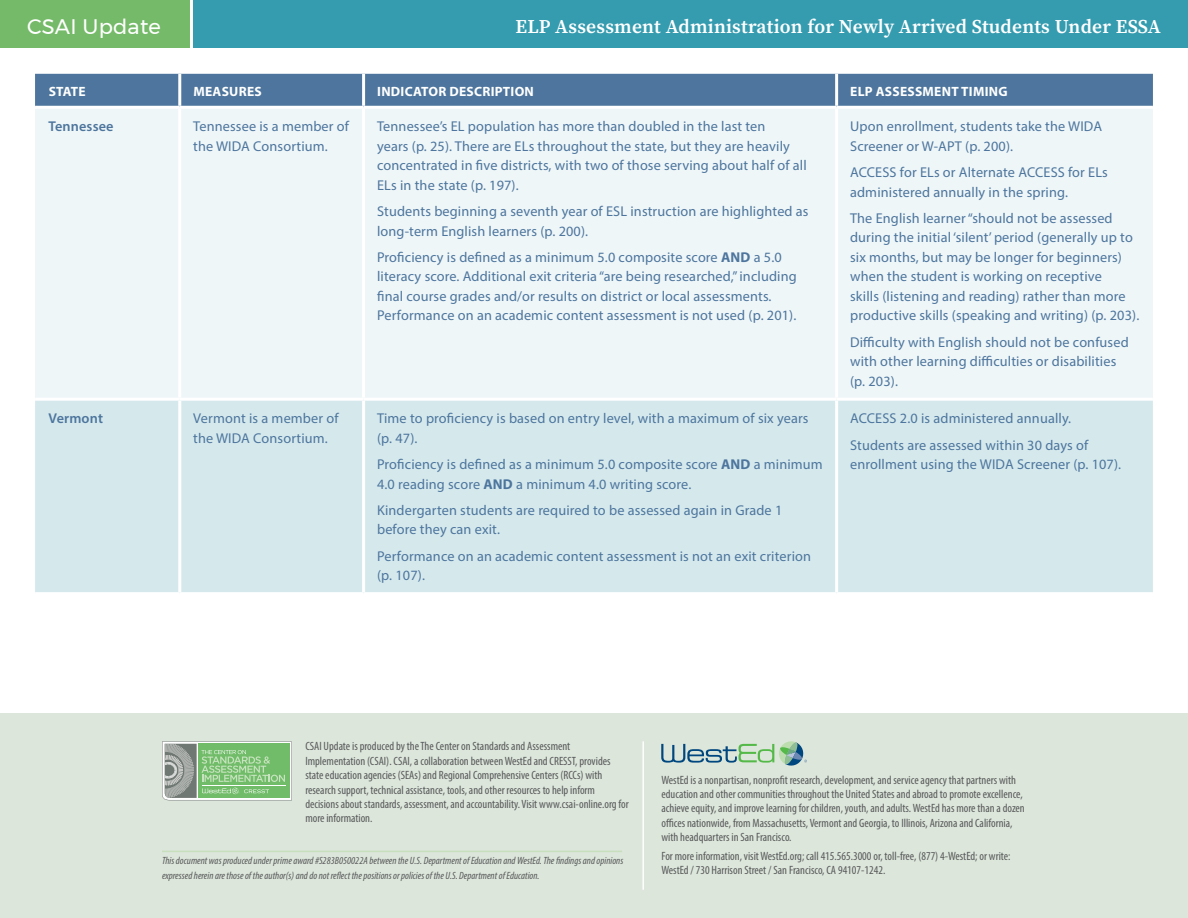
<style>
.page{position:relative;width:1188px;height:918px;background:#fff}
.page>*{position:absolute;margin:0;border:0;box-sizing:border-box;transform-origin:0 0}
.t1{font:21px "Montserrat";letter-spacing:.01em;color:#fff}
.t2{font:600 19.5px "Source Serif Pro";letter-spacing:.01em;color:#fff}
.Table_cell{font:14.25px/19.5px "Myriad Pro";letter-spacing:.01em;color:#4d759d}
.Table_cell-2{font:600 14.25px "Myriad Pro";letter-spacing:.01em;color:#4d759d}
.Table_column_heading{font:700 13.5px "Myriad Pro";letter-spacing:.02em;color:#fff}
.t3{font:condensed 12px/14.4px "Myriad Pro";color:#58595b}
.t4{font:italic condensed 10.5px/15px "Myriad Pro";color:#58595b}
.s1{font-weight:700}
</style>
<div class="page">
<div style="left:193px;top:0;width:995px;height:48px;background:#359cb0"></div>
<div style="left:0;top:0;width:190px;height:48px;background:#74ba68"></div>
<div style="left:35px;top:74px;width:1118px;height:32px;background:#4d759d"></div>
<div style="left:35px;top:109px;width:1118px;height:289px;background:#eef6f8"></div>
<div style="left:35px;top:401px;width:1118px;height:191px;background:#d5e9ed"></div>
<hr style="left:362px;top:74px;width:3px;height:32px;background:#fff">
<hr style="left:362px;top:109px;width:3px;height:289px;background:#fff">
<hr style="left:362px;top:401px;width:3px;height:191px;background:#fff">
<hr style="left:835px;top:74px;width:3px;height:32px;background:#fff">
<hr style="left:835px;top:109px;width:3px;height:289px;background:#fff">
<hr style="left:835px;top:401px;width:3px;height:191px;background:#fff">
<hr style="left:178px;top:74px;width:3px;height:32px;background:#fff">
<hr style="left:178px;top:109px;width:3px;height:289px;background:#fff">
<hr style="left:178px;top:401px;width:3px;height:191px;background:#fff">
<div style="left:0;top:713px;width:1188px;height:205px;background:#dce6da"></div>
<hr style="left:162px;top:851px;width:460px;height:1px;background:#c7dfbd">
<hr style="left:642px;top:741px;width:2px;height:149px;background:#fff">
<svg style="left:661px;top:741px;width:146px;height:25px"></svg>
<svg style="left:162px;top:742px;width:130px;height:58px;background:#91be8c"></svg>
<h1 class="t1" style="left:27px;top:11px;width:135px">CSAI Update</h1>
<h2 class="t2" style="left:516px;top:13px;width:647px">ELP Assessment Administration for Newly Arrived Students Under ESSA</h2>
<p class="Table_column_heading" style="left:49px;top:82px;width:39px">STATE</p>
<p class="Table_column_heading" style="left:193px;top:82px;width:70px">MEASURES</p>
<p class="Table_column_heading" style="left:377px;top:82px;width:158px">INDICATOR DESCRIPTION</p>
<p class="Table_column_heading" style="left:850px;top:82px;width:159px">ELP ASSESSMENT TIMING</p>
<p class="Table_cell-2" style="left:49px;top:118px;width:67px">Tennessee</p>
<p class="Table_cell" style="left:193px;top:117px;width:157px">Tennessee is a member of the WIDA Consortium.</p>
<p class="Table_cell" style="left:377px;top:117px;width:431px">Tennessee’s EL population has more than doubled in the last ten<br>years (p. 25). There are ELs throughout the state, but they are heavily concentrated in five districts, with two of those serving about half of all ELs in the state (p. 197).</p>
<p class="Table_cell" style="left:377px;top:201px;width:433px">Students beginning a seventh year of ESL instruction are highlighted as long-term English learners (p. 200).</p>
<p class="Table_cell" style="left:377px;top:247px;width:421px">Proficiency is defined as a minimum 5.0 composite score <span class="s1">AND</span> a 5.0 literacy score. Additional exit criteria “are being researched,” including final course grades and/or results on district or local assessments.<br>Performance on an academic content assessment is not used (p. 201).</p>
<p class="Table_cell" style="left:850px;top:117px;width:253px">Upon enrollment, students take the WIDA<br>Screener or W-APT (p. 200).</p>
<p class="Table_cell" style="left:850px;top:162px;width:259px">ACCESS for ELs or Alternate ACCESS for ELs administered annually in the spring.</p>
<p class="Table_cell" style="left:850px;top:208px;width:291px">The English learner “should not be assessed during the initial ‘silent’ period (generally up to six months, but may be longer for beginners) when the student is working on receptive<br>skills (listening and reading) rather than more productive skills (speaking and writing) (p. 203).</p>
<p class="Table_cell" style="left:850px;top:332px;width:280px">Difficulty with English should not be confused with other learning difficulties or disabilities (p. 203).</p>
<p class="Table_cell-2" style="left:49px;top:410px;width:56px">Vermont</p>
<p class="Table_cell" style="left:193px;top:409px;width:147px">Vermont is a member of the WIDA Consortium.</p>
<p class="Table_cell" style="left:377px;top:409px;width:433px">Time to proficiency is based on entry level, with a maximum of six years (p. 47).</p>
<p class="Table_cell" style="left:377px;top:454px;width:447px">Proficiency is defined as a minimum 5.0 composite score <span class="s1">AND</span> a minimum<br>4.0 reading score <span class="s1">AND</span> a minimum 4.0 writing score.</p>
<p class="Table_cell" style="left:377px;top:500px;width:407px">Kindergarten students are required to be assessed again in Grade 1 before they can exit.</p>
<p class="Table_cell" style="left:377px;top:546px;width:435px">Performance on an academic content assessment is not an exit criterion (p. 107).</p>
<p class="Table_cell" style="left:850px;top:409px;width:223px">ACCESS 2.0 is administered annually.</p>
<p class="Table_cell" style="left:850px;top:435px;width:273px">Students are assessed within 30 days of enrollment using the WIDA Screener (p. 107).</p>
<p class="t3" style="left:305px;top:739px;width:325px">CSAI Update is produced by the The Center on Standards and Assessment Implementation (CSAI). CSAI, a collaboration between WestEd and CRESST, provides state education agencies (SEAs) and Regional Comprehensive Centers (RCCs) with research support, technical assistance, tools, and other resources to help inform decisions about standards, assessment, and accountability. Visit www.csai-online.org for more information.</p>
<p class="t4" style="left:162px;top:853px;width:463px">This document was produced under prime award #S283B050022A between the U.S. Department of Education and WestEd. The findings and opinions expressed herein are those of the author(s) and do not reflect the positions or policies of the U.S. Department of Education.</p>
<p class="t3" style="left:662px;top:772px;width:365px">WestEd is a nonpartisan, nonprofit research, development, and service agency that partners with education and other communities throughout the United States and abroad to promote excellence, achieve equity, and improve learning for children, youth, and adults. WestEd has more than a dozen offices nationwide, from Massachusetts, Vermont and Georgia, to Illinois, Arizona and California, with headquarters in San Francisco.</p>
<p class="t3" style="left:662px;top:849px;width:351px">For more information, visit WestEd.org; call 415.565.3000 or, toll-free, (877) 4-WestEd; or write:<br>WestEd / 730 Harrison Street / San Francisco, CA 94107-1242.</p>
</div>
